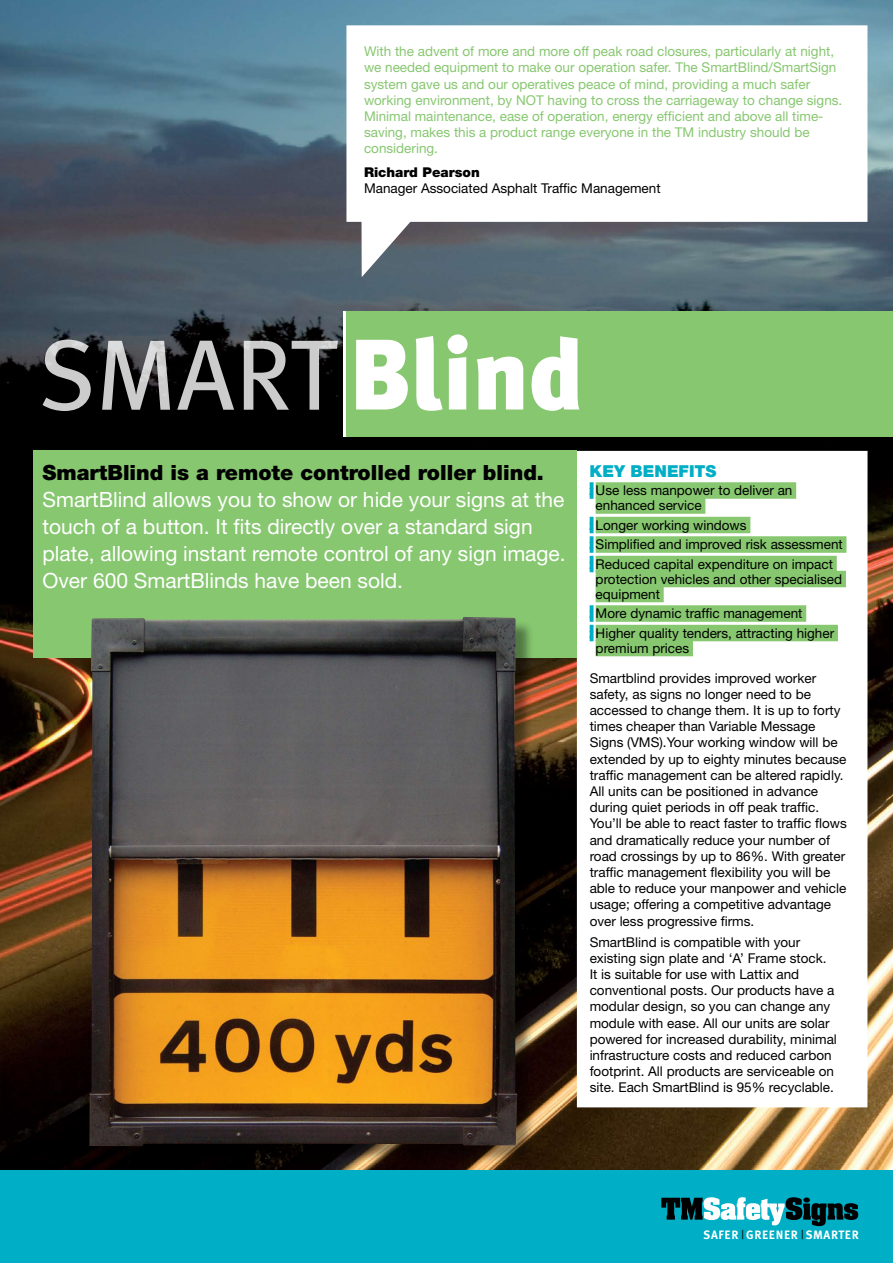
<style>
.page{position:relative;width:893px;height:1263px;background:#fff}
.page>*{position:absolute;margin:0;border:0;box-sizing:border-box;transform-origin:0 0}
.t1{font:900 100.05px "Meta Plus";color:#fff}
.t2{font:21px/27px "Helvetica Neue";color:#fff}
.t3{font:900 21px "Helvetica Neue";color:#000}
.t4{font:900 16.5px "Helvetica Neue";color:#00aec5}
.t5{font:13.5px/16.2px "Helvetica Neue";color:#000}
.t6{font:13.5px/16.2px "Helvetica Neue";color:#87c770}
.t7{font:900 13.5px "Helvetica Neue";color:#000}
.t8{font:700 12.15px "Meta Plus";letter-spacing:.05em;color:#fff}
.s1{color:#00aec5}
.s2{font-family:"Meta Plus Normal";font-weight:400;color:#000}
</style>
<div class="page">
<img style="left:0;top:0;width:893px;height:1171px">
<div style="left:577px;top:451px;width:290px;height:656px;background:#fff"></div>
<div style="left:33px;top:451px;width:544px;height:207px;background:#87c770"></div>
<hr style="left:590px;top:482px;width:3px;height:17px;background:#00aec5">
<div style="left:596px;top:482px;width:200px;height:17px;background:#87c770"></div>
<div style="left:596px;top:497px;width:109px;height:17px;background:#87c770"></div>
<hr style="left:590px;top:517px;width:3px;height:16px;background:#00aec5">
<div style="left:596px;top:517px;width:154px;height:16px;background:#87c770"></div>
<hr style="left:590px;top:536px;width:3px;height:17px;background:#00aec5">
<div style="left:596px;top:536px;width:250px;height:17px;background:#87c770"></div>
<hr style="left:590px;top:556px;width:3px;height:16px;background:#00aec5">
<div style="left:596px;top:556px;width:241px;height:16px;background:#87c770"></div>
<div style="left:596px;top:571px;width:250px;height:16px;background:#87c770"></div>
<div style="left:596px;top:586px;width:68px;height:16px;background:#87c770"></div>
<hr style="left:590px;top:605px;width:3px;height:17px;background:#00aec5">
<div style="left:596px;top:605px;width:210px;height:17px;background:#87c770"></div>
<hr style="left:590px;top:625px;width:3px;height:16px;background:#00aec5">
<div style="left:596px;top:625px;width:242px;height:16px;background:#87c770"></div>
<div style="left:596px;top:640px;width:97px;height:16px;background:#87c770"></div>
<div style="left:345px;top:311px;width:548px;height:126px;background:#87c770"></div>
<svg style="left:43px;top:340px;width:295px;height:71px;background:#515151"></svg>
<hr style="left:344px;top:311px;width:2px;height:126px;background:#fff">
<svg style="left:346px;top:25px;width:521px;height:252px"></svg>
<div style="left:0;top:1171px;width:893px;height:92px;background:#00aec5"></div>
<svg style="left:661px;top:1197px;width:197px;height:29px"></svg>
<div style="left:92px;top:619px;width:444px;height:545px;background:#000;opacity:.4"></div>
<img style="left:89px;top:617px;width:428px;height:529px">
<p class="t6" style="left:364px;top:43px;width:480px">With the advent of more and more off peak road closures, particularly at night, we needed equipment to make our operation safer. The SmartBlind/SmartSign system gave us and our operatives peace of mind, providing a much safer working environment, by NOT having to cross the carriageway to change signs.<br>Minimal maintenance, ease of operation, energy efficient and above all time&shy;saving, makes this a product range everyone in the TM industry should be considering.</p>
<p class="t7" style="left:364px;top:164px;width:117px">Richard Pearson</p>
<p class="t5" style="left:364px;top:180px;width:298px">Manager Associated Asphalt Traffic Management</p>
<h1 class="t1" style="left:348px;top:316px;width:237px">Blind</h1>
<h2 class="t3" style="left:43px;top:460px;width:503px">SmartBlind is a remote controlled roller blind.</h2>
<h2 class="t2" style="left:43px;top:486px;width:525px">SmartBlind allows you to show or hide your signs at the touch of a button. It fits directly over a standard sign plate, allowing instant remote control of any sign image.<br>Over 600 SmartBlinds have been sold.</h2>
<p class="t4" style="left:590px;top:461px;width:128px">KEY BENEFITS</p>
<p class="t5" style="left:596px;top:482px;width:198px;line-height:15px;text-indent:-6px"><span class="s1">z</span> Use less manpower to deliver an enhanced service</p>
<p class="t5" style="left:590px;top:515px;width:255px;line-height:19.5px"><span class="s1">z</span> Longer working windows<br><span class="s1">z</span> Simplified and improved risk assessment <span class="s1">z</span> Reduced capital expenditure on impact</p>
<p class="t5" style="left:596px;top:571px;width:248px;line-height:15px">protection vehicles and other specialised equipment</p>
<p class="t5" style="left:590px;top:603px;width:246px;line-height:19.5px"><span class="s1">z</span> More dynamic traffic management<br><span class="s1">z</span> Higher quality tenders, attracting higher</p>
<p class="t5" style="left:596px;top:639px;width:95px">premium prices</p>
<p class="t5" style="left:590px;top:669px;width:259px">Smartblind provides improved worker safety, as signs no longer need to be accessed to change them. It is up to forty times cheaper than Variable Message Signs (VMS).Your working window will be extended by up to eighty minutes because traffic management can be altered rapidly.<br>All units can be positioned in advance during quiet periods in off peak traffic.<br>You’ll be able to react faster to traffic flows and dramatically reduce your number of road crossings by up to 86%. With greater traffic management flexibility you will be able to reduce your manpower and vehicle usage; offering a competitive advantage over less progressive firms.</p>
<p class="t5" style="left:590px;top:933px;width:249px">SmartBlind is compatible with your existing sign plate and ‘A’ Frame stock.<br>It is suitable for use with Lattix and conventional posts. Our products have a modular design, so you can change any module with ease. All our units are solar powered for increased durability, minimal infrastructure costs and reduced carbon footprint. All products are serviceable on site. Each SmartBlind is 95% recyclable.</p>
<p class="t8" style="left:703px;top:1228px;width:157px">SAFER <span class="s2">|</span> GREENER <span class="s2">|</span> SMARTER</p>
</div>
